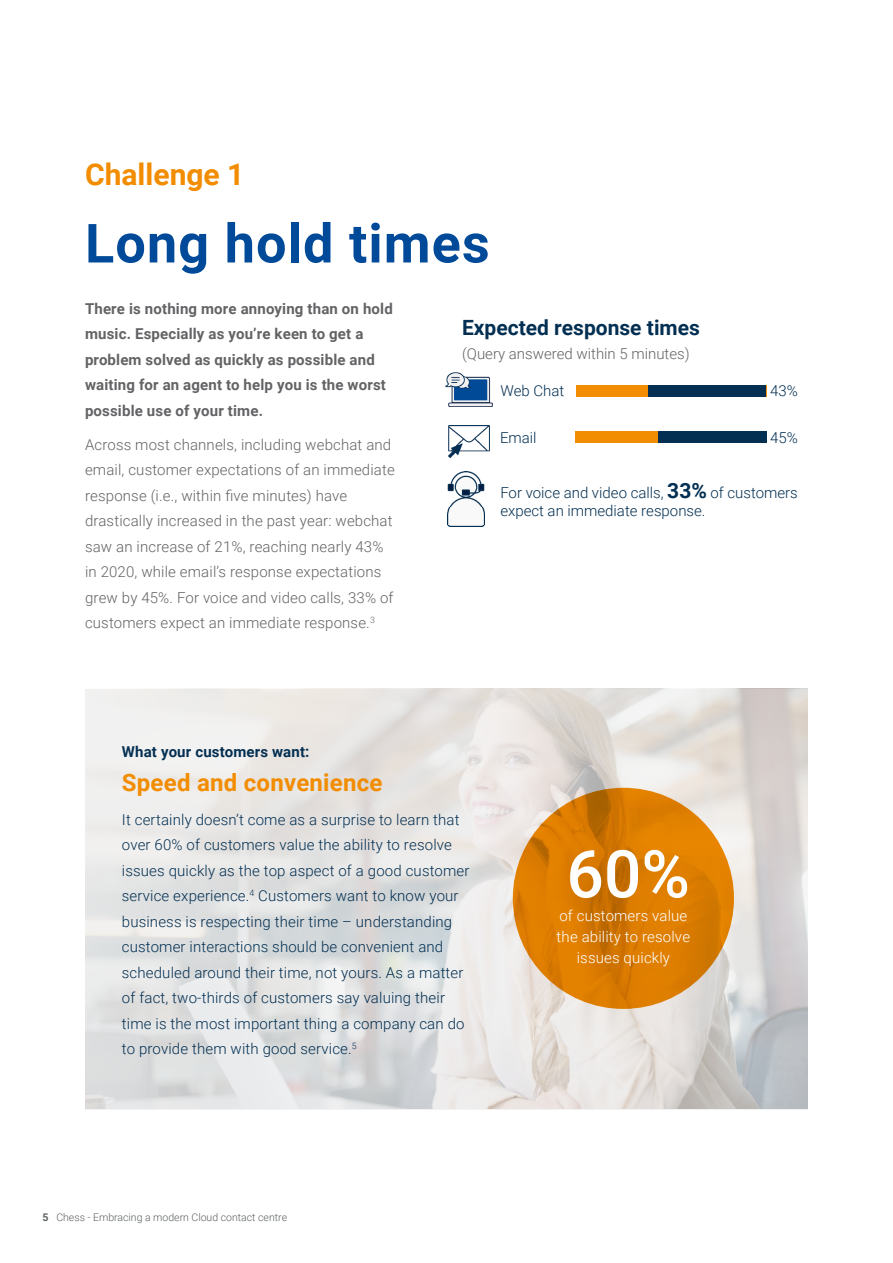
<style>
.page{position:relative;width:893px;height:1263px;background:#fff}
.page>*{position:absolute;margin:0;border:0;box-sizing:border-box;transform-origin:0 0}
._5mm_Paragraph_Spaci{font:500 66px "Roboto";color:#fff}
.t1{font:700 54px "Roboto";letter-spacing:.02em;color:#004a99}
.t2{font:700 30px "Roboto";color:#f28c00}
.t3{font:700 24px "Roboto";letter-spacing:.01em;color:#f28c00}
._5mm_Paragraph_Spaci-2{font:700 21px "Roboto";color:#032f52}
._5mm_Paragraph_Spaci-3{font:300 15px/25.5px "Roboto";letter-spacing:.01em;color:#032f52}
.t4{font:300 15px/25.5px "Roboto";letter-spacing:.01em;color:#636366}
.t5{font:700 15px/25.5px "Roboto";letter-spacing:.01em;color:#636366}
.t6{font:300 15px/21px "Roboto";letter-spacing:.01em;color:#fff;text-align:center}
._5mm_Paragraph_Spaci-4{font:300 15px "Roboto";color:#646363}
.t7{font:700 15px "Roboto";letter-spacing:.01em;color:#032f52}
._5mm_Paragraph_Spaci-5{font:300 10.5px "Roboto";color:#5b5f60}
.s1{font-weight:700;font-size:21px}
.s2{font-weight:700}
</style>
<div class="page">
<img style="left:445px;top:372px;width:48px;height:34px">
<img style="left:449px;top:425px;width:41px;height:32px">
<div style="left:576px;top:385px;width:190px;height:11px;background:#f28c00"></div>
<div style="left:575px;top:431px;width:191px;height:12px;background:#f28c00"></div>
<div style="left:658px;top:431px;width:108px;height:12px;background:#032f52"></div>
<div style="left:648px;top:385px;width:118px;height:11px;background:#032f52"></div>
<img style="left:448px;top:471px;width:36px;height:56px">
<svg style="left:85px;top:689px;width:723px;height:421px;background:#e2e0df"></svg>
<svg style="left:513px;top:788px;width:221px;height:221px;background:#d97a00"></svg>
<p class="t2" style="left:85px;top:153px;width:161px">Challenge 1</p>
<p class="t1" style="left:85px;top:205px;width:406px">Long hold times</p>
<p class="t5" style="left:85px;top:295px;width:309px">There is nothing more annoying than on hold music. Especially as you’re keen to get a problem solved as quickly as possible and waiting for an agent to help you is the worst possible use of your time.</p>
<p class="t4" style="left:85px;top:431px;width:311px">Across most channels, including webchat and email, customer expectations of an immediate response (i.e., within five minutes) have drastically increased in the past year: webchat saw an increase of 21%, reaching nearly 43% in 2020, while email’s response expectations grew by 45%. For voice and video calls, 33% of customers expect an immediate response.<sup>3</sup></p>
<p class="_5mm_Paragraph_Spaci-2" style="left:462px;top:312px;width:239px">Expected response times</p>
<p class="_5mm_Paragraph_Spaci-4" style="left:462px;top:343px;width:229px">(Query answered within 5 minutes)</p>
<p class="_5mm_Paragraph_Spaci-3" style="left:500px;top:378px;width:65px">Web Chat</p>
<p class="_5mm_Paragraph_Spaci-3" style="left:500px;top:424px;width:38px">Email</p>
<p class="_5mm_Paragraph_Spaci-3" style="left:770px;top:424px;width:29px">45%</p>
<p class="_5mm_Paragraph_Spaci-3" style="left:770px;top:377px;width:29px">43%</p>
<p class="_5mm_Paragraph_Spaci-3" style="left:500px;top:483px;width:299px;line-height:18px">For voice and video calls, <span class="s1">33%</span> of customers expect an immediate response.</p>
<p class="t7" style="left:122px;top:741px;width:189px">What your customers want:</p>
<p class="t3" style="left:122px;top:765px;width:262px">Speed and convenience</p>
<p class="_5mm_Paragraph_Spaci-3" style="left:122px;top:806px;width:349px">It certainly doesn’t come as a surprise to learn that over 60% of customers value the ability to resolve issues quickly as the top aspect of a good customer service experience.<sup>4</sup> Customers want to know your business is respecting their time – understanding customer interactions should be convenient and scheduled around their time, not yours. As a matter of fact, two-thirds of customers say valuing their time is the most important thing a company can do to provide them with good service.<sup>5</sup></p>
<p class="_5mm_Paragraph_Spaci-5" style="left:43px;top:1210px;width:246px"><span class="s2">5</span> Chess - Embracing a modern Cloud contact centre</p>
<p class="_5mm_Paragraph_Spaci" style="left:566px;top:828px;width:125px">60%</p>
<p class="t6" style="left:557px;top:925px;width:135px">the ability to resolve issues quickly</p>
<p class="t6" style="left:559px;top:904px;width:129px">of customers value</p>
</div>
